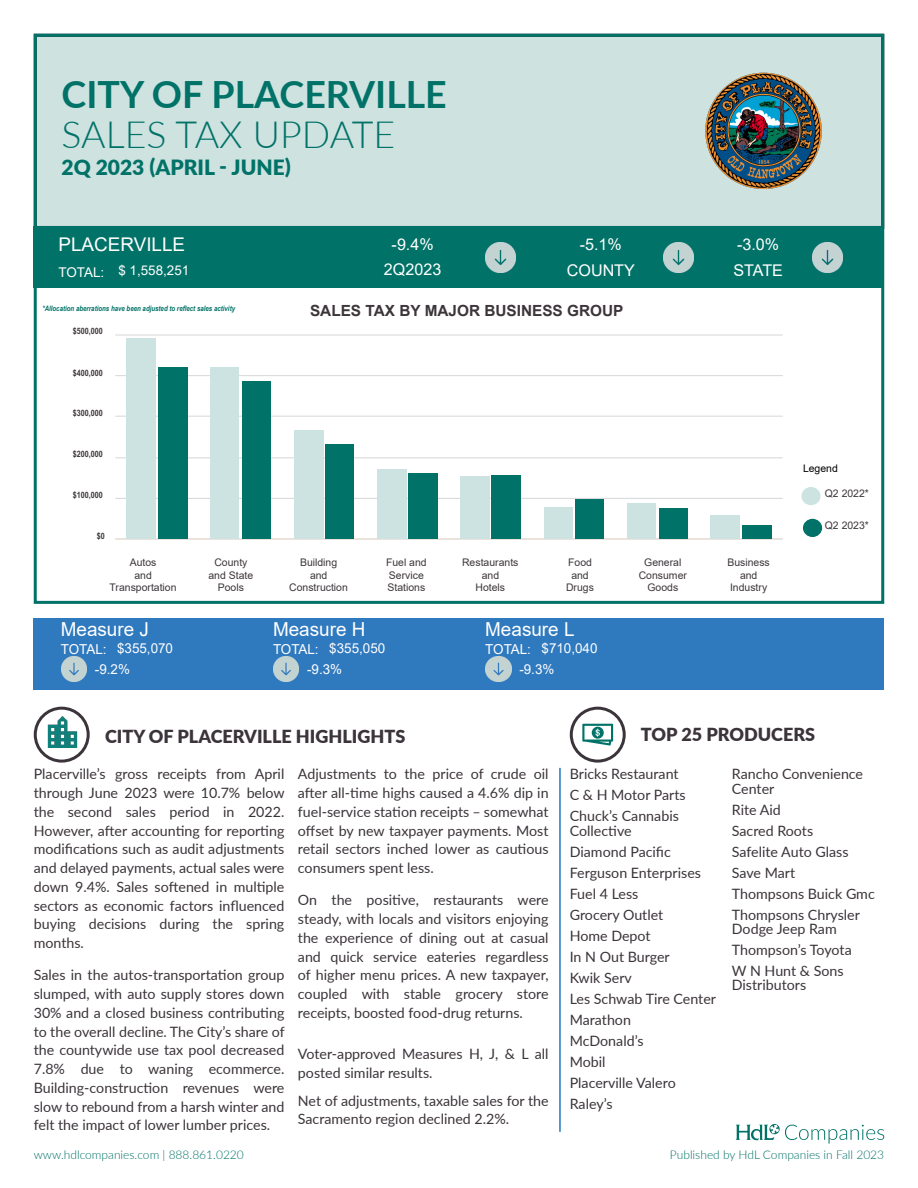
<style>
.page{position:relative;width:918px;height:1188px;background:#fff}
.page>*{position:absolute;margin:0;border:0;box-sizing:border-box;transform-origin:0 0}
.t1{font:700 37.5px "Lato";color:#007267}
.t2{font:300 37.5px "Lato";color:#007267}
.t3{font:900 21px "Lato";color:#007267}
.t4{font:19.35px "Arial";color:#fff}
.t5{font:18.9px "Arial";color:#fff}
.t6{font:900 18px "Lato";color:#3b343a}
.t7{font:16.2px "Arial";color:#fff}
.t8{font:700 15.3px "Arial";color:#3c353a}
.t9{font:14.25px/18.8px "Lato";color:#3b343a}
.t10{font:13.65px/20.4px "Arial";color:#fff}
.t11{font:13.35px "Arial";color:#fff}
.t12{font:300 12px "Lato";color:#007267}
.t13{font:10.5px/12.1px "Arial";color:#3c353a;text-align:center}
.t14{font:10.5px "Arial";color:#000}
.t15{font:700 8.7px "Arial Narrow";color:#3c353a}
.t16{font:italic 700 7.5px "Arial Narrow";color:#007267}
</style>
<div class="page">
<div style="left:35px;top:35px;width:848px;height:192px;background:#cee2e0"></div>
<div style="left:34px;top:34px;width:850px;height:570px;border:3px solid #007267"></div>
<svg style="left:736px;top:1124px;width:148px;height:20px"></svg>
<hr style="left:559px;top:768px;width:2px;height:364px;background:#2479be">
<div style="left:801px;top:487px;width:20px;height:18px;background:#cce3e1;border-radius:50%"></div>
<div style="left:803px;top:519px;width:19px;height:18px;background:#007267;border-radius:50%"></div>
<hr style="left:116px;top:498px;width:666px;height:1px;background:#d9dadb">
<hr style="left:116px;top:457px;width:666px;height:1px;background:#d9dadb">
<hr style="left:116px;top:416px;width:666px;height:1px;background:#d9dadb">
<hr style="left:116px;top:375px;width:666px;height:1px;background:#d9dadb">
<hr style="left:116px;top:334px;width:666px;height:2px;background:#d9dadb">
<hr style="left:116px;top:538px;width:666px;height:2px;background:#edddd1">
<div style="left:127px;top:338px;width:29px;height:201px;background:#cce3e1"></div>
<div style="left:211px;top:368px;width:28px;height:171px;background:#cce3e1"></div>
<div style="left:294px;top:430px;width:29px;height:109px;background:#cce3e1"></div>
<div style="left:377px;top:470px;width:29px;height:69px;background:#cce3e1"></div>
<div style="left:460px;top:476px;width:29px;height:63px;background:#cce3e1"></div>
<div style="left:544px;top:507px;width:28px;height:32px;background:#cce3e1"></div>
<div style="left:627px;top:504px;width:29px;height:35px;background:#cce3e1"></div>
<div style="left:710px;top:516px;width:30px;height:23px;background:#cce3e1"></div>
<div style="left:158px;top:368px;width:30px;height:171px;background:#007267"></div>
<div style="left:242px;top:381px;width:29px;height:158px;background:#007267"></div>
<div style="left:325px;top:445px;width:29px;height:94px;background:#007267"></div>
<div style="left:409px;top:473px;width:29px;height:66px;background:#007267"></div>
<div style="left:492px;top:475px;width:29px;height:64px;background:#007267"></div>
<div style="left:576px;top:500px;width:28px;height:39px;background:#007267"></div>
<div style="left:659px;top:508px;width:28px;height:31px;background:#007267"></div>
<div style="left:742px;top:526px;width:29px;height:13px;background:#007267"></div>
<img style="left:705px;top:72px;width:117px;height:117px">
<div style="left:570px;top:707px;width:56px;height:56px;border:3px solid #3b343a;border-radius:50%"></div>
<svg style="left:582px;top:724px;width:31px;height:22px"></svg>
<img style="left:43px;top:714px;width:39px;height:38px">
<div style="left:34px;top:707px;width:56px;height:56px;border:3px solid #3b343a;border-radius:50%"></div>
<div style="left:34px;top:618px;width:850px;height:72px;background:#2f79be"></div>
<img style="left:61px;top:657px;width:26px;height:25px">
<img style="left:273px;top:657px;width:26px;height:25px">
<img style="left:486px;top:657px;width:25px;height:25px">
<div style="left:34px;top:227px;width:850px;height:61px;background:#007267"></div>
<img style="left:485px;top:242px;width:31px;height:31px">
<img style="left:663px;top:242px;width:31px;height:31px">
<img style="left:812px;top:242px;width:31px;height:31px">
<p class="t1" style="left:62px;top:66px;width:387px">CITY OF PLACERVILLE</p>
<p class="t2" style="left:62px;top:109px;width:335px">SALES TAX UPDATE</p>
<p class="t3" style="left:62px;top:151px;width:231px">2Q 2023 (APRIL - JUNE)</p>
<p class="t5" style="left:58px;top:231px;width:128px">PLACERVILLE</p>
<p class="t11" style="left:58px;top:262px;width:132px">TOTAL: $ 1,558,251</p>
<p class="t16" style="left:42px;top:303px;width:194px">*Allocation aberrations have been adjusted to reflect sales activity</p>
<p class="t15" style="left:73px;top:324px;width:31px">$500,000</p>
<p class="t15" style="left:73px;top:366px;width:31px">$400,000</p>
<p class="t15" style="left:73px;top:407px;width:31px">$300,000</p>
<p class="t15" style="left:73px;top:447px;width:31px">$200,000</p>
<p class="t15" style="left:73px;top:489px;width:31px">$100,000</p>
<p class="t15" style="left:97px;top:529px;width:9px">$0</p>
<p class="t7" style="left:392px;top:233px;width:44px">-9.4%</p>
<p class="t7" style="left:580px;top:233px;width:44px">-5.1%</p>
<p class="t7" style="left:737px;top:233px;width:44px">-3.0%</p>
<p class="t7" style="left:567px;top:259px;width:70px">COUNTY</p>
<p class="t7" style="left:733px;top:259px;width:51px">STATE</p>
<p class="t7" style="left:384px;top:258px;width:59px">2Q2023</p>
<p class="t8" style="left:310px;top:300px;width:315px">SALES TAX BY MAJOR BUSINESS GROUP</p>
<p class="t13" style="left:110px;top:557px;width:69px">Autos<br>and<br>Transportation</p>
<p class="t13" style="left:209px;top:557px;width:46px">County and State<br>Pools</p>
<p class="t13" style="left:289px;top:557px;width:60px">Building<br>and<br>Construction</p>
<p class="t13" style="left:386px;top:557px;width:42px;text-align:left">Fuel and<br>Service<br>Stations</p>
<p class="t13" style="left:462px;top:557px;width:58px">Restaurants and<br>Hotels</p>
<p class="t13" style="left:566px;top:557px;width:29px">Food and<br>Drugs</p>
<p class="t13" style="left:639px;top:557px;width:50px">General<br>Consumer<br>Goods</p>
<p class="t13" style="left:727px;top:557px;width:44px">Business and<br>Industry</p>
<p class="t4" style="left:61px;top:616px;width:90px">Measure J</p>
<p class="t4" style="left:273px;top:616px;width:94px">Measure H</p>
<p class="t4" style="left:485px;top:616px;width:91px">Measure L</p>
<p class="t10" style="left:117px;top:638px;width:57px">$355,070</p>
<p class="t10" style="left:95px;top:639px;width:37px;text-indent:-34px">TOTAL: -9.2%</p>
<p class="t10" style="left:329px;top:638px;width:57px">$355,050</p>
<p class="t10" style="left:307px;top:639px;width:37px;text-indent:-34px">TOTAL: -9.3%</p>
<p class="t10" style="left:542px;top:638px;width:57px">$710,040</p>
<p class="t10" style="left:519px;top:639px;width:37px;text-indent:-34px">TOTAL: -9.3%</p>
<p class="t14" style="left:803px;top:461px;width:36px">Legend</p>
<p class="t13" style="left:825px;top:488px;width:46px">Q2 2022*</p>
<p class="t13" style="left:825px;top:519px;width:46px">Q2 2023*</p>
<p class="t6" style="left:105px;top:723px;width:302px">CITY OF PLACERVILLE HIGHLIGHTS</p>
<p class="t6" style="left:641px;top:721px;width:176px">TOP 25 PRODUCERS</p>
<p class="t9" style="left:34px;top:764px;width:252px;text-align:justify">Placerville’s gross receipts from April through June 2023 were 10.7% below the second sales period in 2022.<br>However, after accounting for reporting modifications such as audit adjustments and delayed payments, actual sales were down 9.4%. Sales softened in multiple sectors as economic factors influenced buying decisions during the spring months.</p>
<p class="t9" style="left:34px;top:965px;width:252px;text-align:justify">Sales in the autos-transportation group slumped, with auto supply stores down 30% and a closed business contributing to the overall decline. The City’s share of the countywide use tax pool decreased 7.8% due to waning ecommerce.<br>Building-construction revenues were slow to rebound from a harsh winter and felt the impact of lower lumber prices.</p>
<p class="t12" style="left:34px;top:1146px;width:212px">www.hdlcompanies.com | 888.861.0220</p>
<p class="t9" style="left:298px;top:764px;width:252px;text-align:justify">Adjustments to the price of crude oil after all-time highs caused a 4.6% dip in fuel-service station receipts – somewhat offset by new taxpayer payments. Most retail sectors inched lower as cautious consumers spent less.</p>
<p class="t9" style="left:298px;top:890px;width:252px;text-align:justify">On the positive, restaurants were steady, with locals and visitors enjoying the experience of dining out at casual and quick service eateries regardless of higher menu prices. A new taxpayer, coupled with stable grocery store receipts, boosted food-drug returns.</p>
<p class="t9" style="left:298px;top:1044px;width:252px">Voter-approved Measures H, J, &amp; L all posted similar results.</p>
<p class="t9" style="left:298px;top:1090px;width:252px">Net of adjustments, taxable sales for the<br>Sacramento region declined 2.2%.</p>
<p class="t9" style="left:570px;top:764px;width:110px">Bricks Restaurant</p>
<p class="t9" style="left:570px;top:785px;width:118px">C &amp; H Motor Parts</p>
<p class="t9" style="left:570px;top:808px;width:111px;line-height:14.2px">Chuck’s Cannabis<br>Collective</p>
<p class="t9" style="left:570px;top:841px;width:103px">Diamond Pacific</p>
<p class="t9" style="left:570px;top:862px;width:133px">Ferguson Enterprises</p>
<p class="t9" style="left:570px;top:883px;width:70px">Fuel 4 Less</p>
<p class="t9" style="left:570px;top:904px;width:95px">Grocery Outlet</p>
<p class="t9" style="left:570px;top:925px;width:82px">Home Depot</p>
<p class="t9" style="left:570px;top:946px;width:102px">In N Out Burger</p>
<p class="t9" style="left:570px;top:967px;width:64px">Kwik Serv</p>
<p class="t9" style="left:570px;top:988px;width:148px">Les Schwab Tire Center</p>
<p class="t9" style="left:570px;top:1009px;width:63px">Marathon</p>
<p class="t9" style="left:570px;top:1030px;width:75px">McDonald’s</p>
<p class="t9" style="left:570px;top:1051px;width:37px">Mobil</p>
<p class="t9" style="left:570px;top:1072px;width:108px">Placerville Valero</p>
<p class="t9" style="left:570px;top:1093px;width:44px">Raley’s</p>
<p class="t9" style="left:732px;top:766px;width:133px;line-height:14.2px">Rancho Convenience<br>Center</p>
<p class="t9" style="left:732px;top:799px;width:51px">Rite Aid</p>
<p class="t9" style="left:732px;top:820px;width:83px">Sacred Roots</p>
<p class="t9" style="left:732px;top:841px;width:118px">Safelite Auto Glass</p>
<p class="t9" style="left:732px;top:862px;width:65px">Save Mart</p>
<p class="t9" style="left:732px;top:883px;width:144px">Thompsons Buick Gmc</p>
<p class="t9" style="left:732px;top:907px;width:130px;line-height:14.2px">Thompsons Chrysler<br>Dodge Jeep Ram</p>
<p class="t9" style="left:732px;top:940px;width:121px">Thompson’s Toyota</p>
<p class="t9" style="left:732px;top:963px;width:113px;line-height:14.2px">W N Hunt &amp; Sons<br>Distributors</p>
<p class="t12" style="left:670px;top:1146px;width:216px">Published by HdL Companies in Fall 2023</p>
</div>
